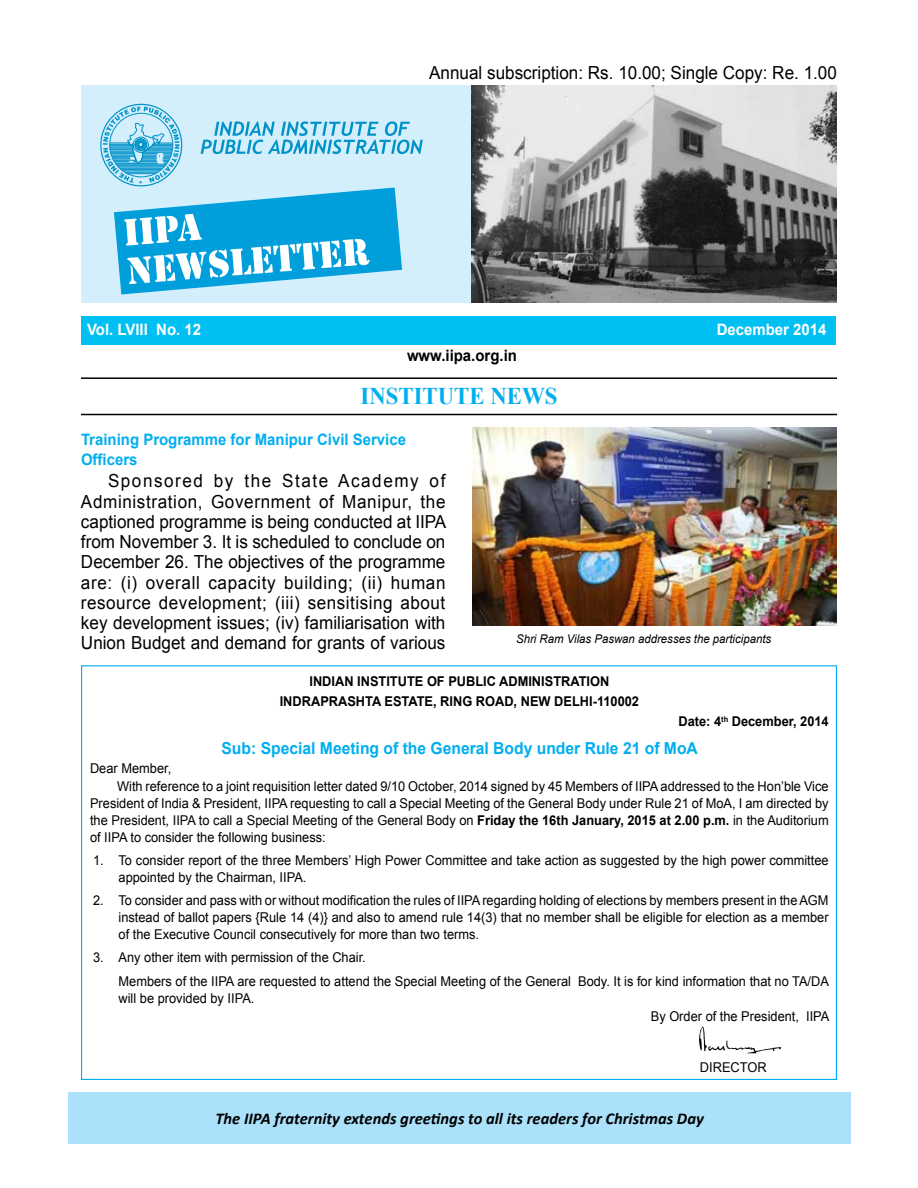
<style>
.page{position:relative;width:918px;height:1188px;background:#fff}
.page>*{position:absolute;margin:0;border:0;box-sizing:border-box;transform-origin:0 0}
.t1{font:700 24px "Times New Roman";color:#00aeef;scale:.95 1}
.t2{font:18px/20.2px "Arial";color:#000;text-align:justify;scale:.95 1}
.t3{font:italic 700 16.5px "Calibri";color:#000}
.t4{font:700 16.5px "Arial";color:#00aeef;scale:.95 1}
.t5{font:700 15.75px/20.2px "Arial";color:#00aeef;scale:.95 1}
.t6{font:700 15.75px "Arial";color:#fff;scale:.95 1}
.t7{font:700 15.75px "Arial";color:#000;scale:.95 1}
.t8{font:13.5px/17.2px "Arial";color:#000;scale:.95 1}
.t9{font:700 13.5px/20.2px "Arial";color:#000;text-align:center;scale:.95 1}
.t10{font:italic 12px "Arial";color:#000;scale:.95 1}
.s1{font-weight:700}
</style>
<div class="page">
<div style="left:82px;top:316px;width:754px;height:29px;background:#00c0f3"></div>
<div style="left:82px;top:86px;width:754px;height:217px;background:#d4effc"></div>
<img style="left:471px;top:86px;width:365px;height:217px">
<svg style="left:103px;top:107px;width:320px;height:188px"></svg>
<hr style="left:81px;top:377px;width:756px;height:2px;background:#000">
<hr style="left:81px;top:414px;width:756px;height:1px;background:#000">
<div style="left:68px;top:1092px;width:783px;height:52px;background:#abe1fa"></div>
<img style="left:472px;top:428px;width:365px;height:197px">
<svg style="left:699px;top:1027px;width:82px;height:26px"></svg>
<h2 class="t2" style="left:429px;top:63px;width:431px">Annual subscription: Rs. 10.00; Single Copy: Re. 1.00</h2>
<p class="t6" style="left:87px;top:319px;width:122px">Vol. LVIII No. 12</p>
<p class="t6" style="left:717px;top:319px;width:117px">December 2014</p>
<p class="t7" style="left:407px;top:345px;width:117px">www.iipa.org.in</p>
<h1 class="t1" style="left:360px;top:380px;width:209px">INSTITUTE NEWS</h1>
<p class="t5" style="left:81px;top:430px;width:344px">Training Programme for Manipur Civil Service<br>Officers</p>
<p class="t2" style="left:81px;top:471px;width:386px;text-indent:27px">Sponsored by the State Academy of Administration, Government of Manipur, the captioned programme is being conducted at IIPA from November 3. It is scheduled to conclude on December 26. The objectives of the programme are: (i) overall capacity building; (ii) human resource development; (iii) sensitising about key development issues; (iv) familiarisation with Union Budget and demand for grants of various</p>
<p class="t10" style="left:516px;top:631px;width:270px">Shri Ram Vilas Paswan addresses the participants</p>
<p class="t9" style="left:280px;top:671px;width:380px">INDIAN INSTITUTE OF PUBLIC ADMINISTRATION<br>INDRAPRASHTA ESTATE, RING ROAD, NEW DELHI-110002</p>
<p class="t9" style="left:678px;top:712px;width:160px">Date: 4<sup>th</sup> December, 2014</p>
<p class="t4" style="left:222px;top:737px;width:503px">Sub: Special Meeting of the General Body under Rule 21 of MoA</p>
<p class="t8" style="left:90px;top:760px;width:87px">Dear Member,</p>
<p class="t8" style="left:117px;top:777px;width:751px">With reference to a joint requisition letter dated 9/10 October, 2014 signed by 45 Members of IIPA addressed to the Hon’ble Vice</p>
<p class="t8" style="left:90px;top:795px;width:779px">President of India &amp; President, IIPA requesting to call a Special Meeting of the General Body under Rule 21 of MoA, I am directed by</p>
<p class="t8" style="left:90px;top:812px;width:779px">the President, IIPA to call a Special Meeting of the General Body on <span class="s1">Friday the 16th January, 2015 at 2.00 p.m.</span> in the Auditorium</p>
<p class="t8" style="left:90px;top:829px;width:250px">of IIPA to consider the following business:</p>
<p class="t8" style="left:119px;top:852px;width:749px;text-indent:-25px">1. To consider report of the three Members’ High Power Committee and take action as suggested by the high power committee appointed by the Chairman, IIPA.</p>
<p class="t8" style="left:119px;top:892px;width:749px;text-align:justify;text-indent:-25px">2. To consider and pass with or without modification the rules of IIPA regarding holding of elections by members present in the AGM instead of ballot papers {Rule 14 (4)} and also to amend rule 14(3) that no member shall be eligible for election as a member of the Executive Council consecutively for more than two terms.</p>
<p class="t8" style="left:119px;top:945px;width:749px;line-height:24px;text-indent:-25px">3. Any other item with permission of the Chair.<br>Members of the IIPA are requested to attend the Special Meeting of the General Body. It is for kind information that no TA/DA</p>
<p class="t8" style="left:119px;top:990px;width:145px">will be provided by IIPA.</p>
<p class="t8" style="left:651px;top:1007px;width:190px">By Order of the President, IIPA</p>
<p class="t8" style="left:700px;top:1059px;width:72px">DIRECTOR</p>
<p class="t3" style="left:215px;top:1108px;width:490px">The IIPA fraternity extends greetings to all its readers for Christmas Day</p>
</div>
